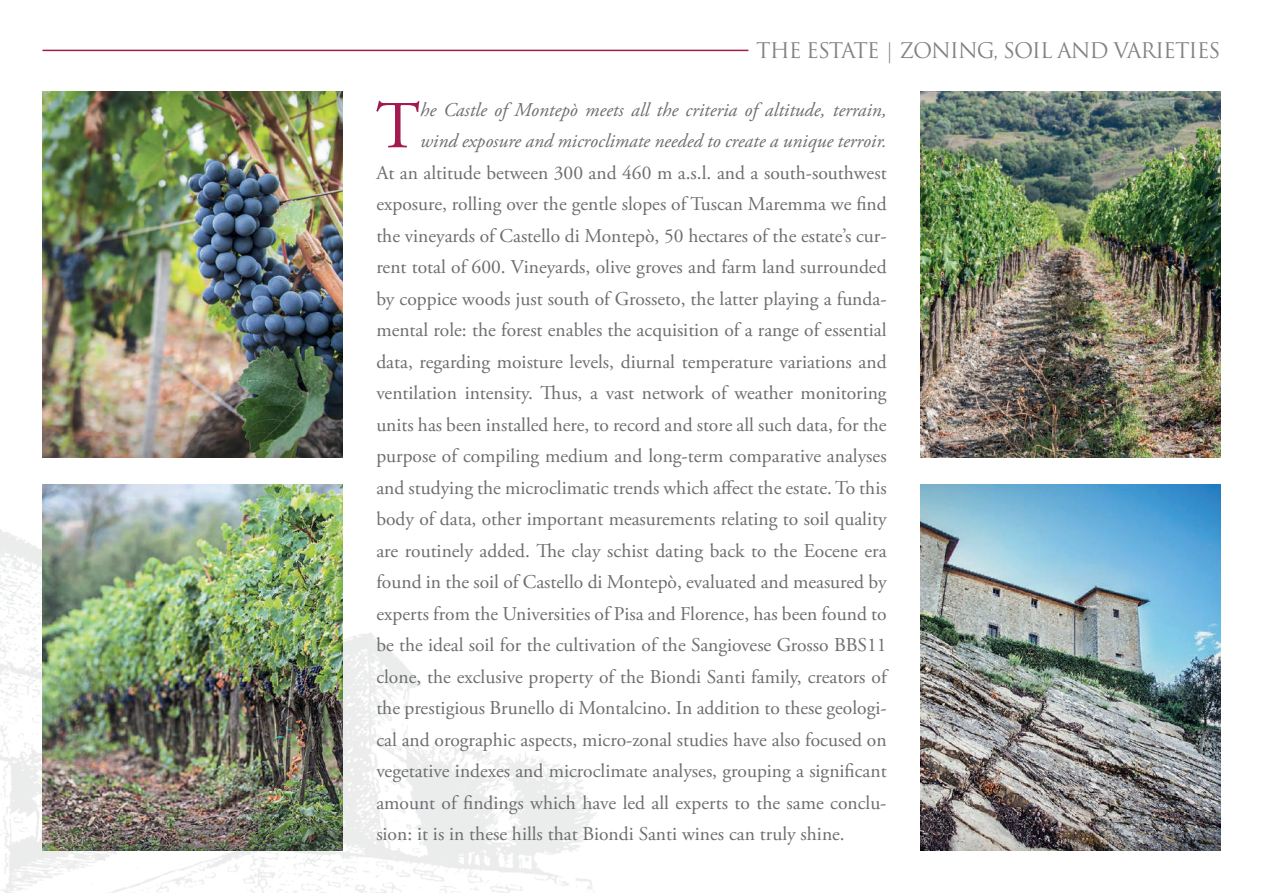
<style>
.page{position:relative;width:1263px;height:893px;background:#fff}
.page>*{position:absolute;margin:0;border:0;box-sizing:border-box;transform-origin:0 0}
.t1{font:67.05px "Adobe Garamond Pro";color:#a21a50}
.t2{font:21px "Trajan Pro 3";letter-spacing:-.05em;color:#808285}
.t3{font:19.5px/31.5px "Adobe Garamond Pro";color:#6c6d70;text-align:justify}
.t4{font:italic 19.5px/31.5px "Adobe Garamond Pro";color:#6c6d70}
</style>
<div class="page">
<img style="left:0;top:311px;width:599px;height:582px">
<hr style="left:43px;top:50px;width:705px;height:1px;background:#a21a50">
<img style="left:43px;top:91px;width:300px;height:366px">
<img style="left:43px;top:484px;width:300px;height:366px">
<img style="left:920px;top:91px;width:300px;height:366px">
<img style="left:920px;top:484px;width:300px;height:366px">
<p class="t2" style="left:756px;top:36px;width:466px">THE ESTATE | ZONING, SOIL AND VARIETIES</p>
<h1 class="t1" style="left:376px;top:86px;width:46px">T</h1>
<p class="t4" style="left:420px;top:94px;width:468px">he Castle of Montepò meets all the criteria of altitude, terrain, wind exposure and microclimate needed to create a unique terroir.</p>
<p class="t3" style="left:376px;top:157px;width:512px">At an altitude between 300 and 460 m a.s.l. and a south-southwest exposure, rolling over the gentle slopes of Tuscan Maremma we find the vineyards of Castello di Montepò, 50 hectares of the estate’s cur&shy;rent total of 600. Vineyards, olive groves and farm land surrounded by coppice woods just south of Grosseto, the latter playing a funda&shy;mental role: the forest enables the acquisition of a range of essential data, regarding moisture levels, diurnal temperature variations and ventilation intensity. Thus, a vast network of weather monitoring units has been installed here, to record and store all such data, for the purpose of compiling medium and long-term comparative analyses and studying the microclimatic trends which affect the estate. To this body of data, other important measurements relating to soil quality are routinely added. The clay schist dating back to the Eocene era found in the soil of Castello di Montepò, evaluated and measured by experts from the Universities of Pisa and Florence, has been found to be the ideal soil for the cultivation of the Sangiovese Grosso BBS11 clone, the exclusive property of the Biondi Santi family, creators of the prestigious Brunello di Montalcino. In addition to these geologi&shy;cal and orographic aspects, micro-zonal studies have also focused on vegetative indexes and microclimate analyses, grouping a significant amount of findings which have led all experts to the same conclu&shy;sion: it is in these hills that Biondi Santi wines can truly shine.</p>
</div>
